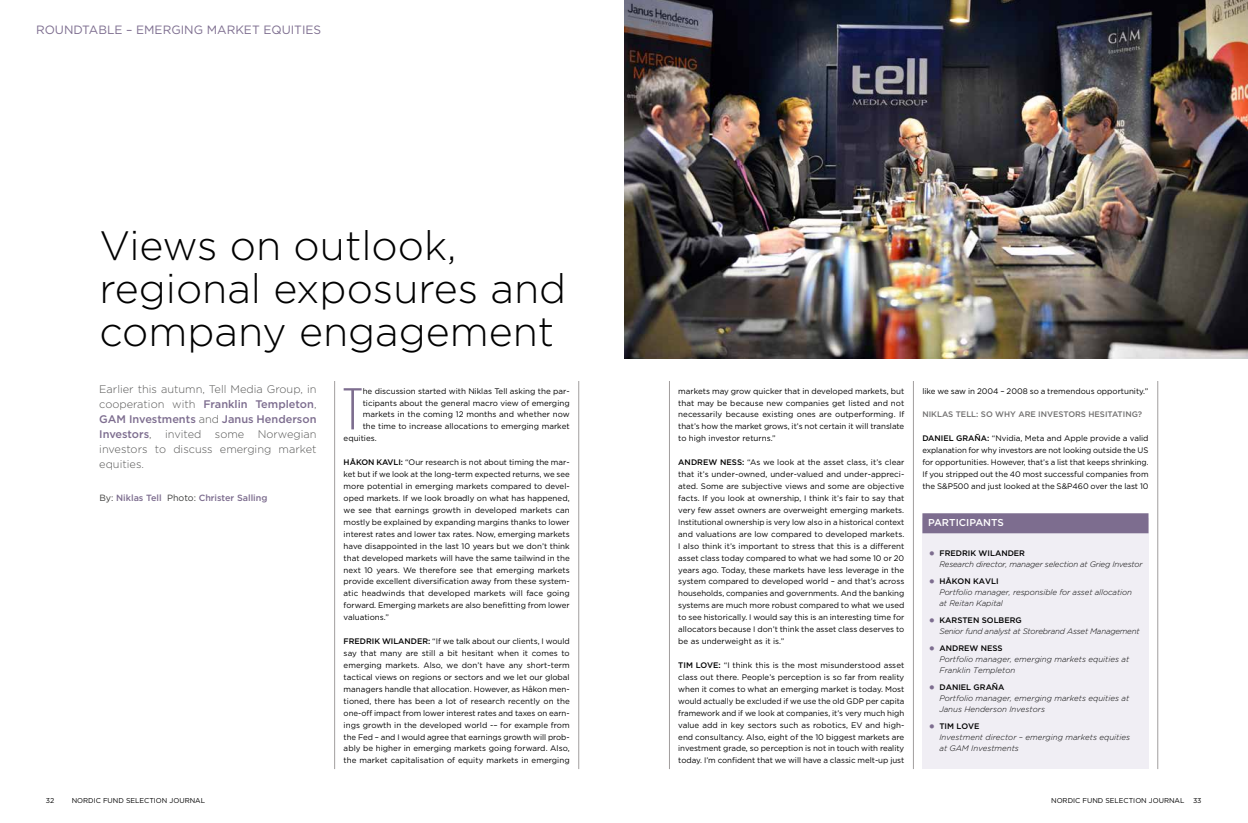
<style>
.page{position:relative;width:1248px;height:823px;background:#fff}
.page>*{position:absolute;margin:0;border:0;box-sizing:border-box;transform-origin:0 0}
.t1{font:300 condensed 61px "Myriad Pro";color:#7d6d8f}
.t2{font:300 41px/43px "Gotham";color:#000}
.t3{font:12px "Gotham";color:#7d6d8f}
.t4{font:300 11px/15px "Gotham";color:#575756;text-align:justify}
.t5{font:500 10px "Gotham";color:#fff}
.t6{font:500 9px "Gotham";color:#7d6d8f}
.t7{font:8px/11.9px "Gotham";color:#000;text-align:justify}
.t8{font:italic 300 8px/11.1px "Gotham";color:#000}
.t9{font:italic 300 8px/11.1px "Gotham";letter-spacing:-.025em;color:#000}
.t10{font:500 8px "Gotham";color:#706f6f}
.t11{font:7px "Gotham";color:#000}
.s1{font-weight:500;color:#7d6d8f}
.s2{font-weight:400;color:#3c3c3b}
.s3{font-weight:500}
.s4{font-weight:400;font-style:normal;font-size:16px;color:#7d6d8f}
.s5{font-weight:500;font-style:normal}
</style>
<div class="page">
<hr style="left:1157px;top:381px;width:1px;height:387px;background:#a19e9e">
<hr style="left:669px;top:381px;width:1px;height:387px;background:#a19e9e">
<hr style="left:913px;top:381px;width:1px;height:387px;background:#a19e9e">
<hr style="left:334px;top:381px;width:1px;height:387px;background:#a19e9e">
<hr style="left:578px;top:381px;width:1px;height:387px;background:#a19e9e">
<div style="left:922px;top:518px;width:226px;height:250px;background:#f0eef4"></div>
<div style="left:922px;top:513px;width:226px;height:20px;background:#7d6d8f"></div>
<img style="left:624px;top:0;width:623px;height:358px">
<h3 class="t3" style="left:36px;top:23px;width:287px">ROUNDTABLE – EMERGING MARKET EQUITIES</h3>
<h2 class="t2" style="left:99px;top:223px;width:468px">Views on outlook, regional exposures and company engagement</h2>
<h1 class="t1" style="left:342px;top:373px;width:22px">T</h1>
<p class="t7" style="left:362px;top:384px;width:208px">he discussion started with Niklas Tell asking the par-</p>
<h3 class="t4" style="left:99px;top:381px;width:219px">Earlier this autumn, Tell Media Group, in cooperation with <span class="s1">Franklin Templeton</span>, <span class="s1">GAM Investments</span> and <span class="s1">Janus Henderson Investors</span>, invited some Norwegian investors to discuss emerging market equities.</h3>
<p class="t6" style="left:99px;top:492px;width:169px"><span class="s2">By:</span> Niklas Tell <span class="s2">Photo:</span> Christer Salling</p>
<p class="t7" style="left:362px;top:396px;width:208px">ticipants about the general macro view of emerging</p>
<p class="t7" style="left:362px;top:408px;width:208px">markets in the coming 12 months and whether now</p>
<p class="t7" style="left:362px;top:420px;width:208px">the time to increase allocations to emerging market</p>
<p class="t7" style="left:343px;top:432px;width:35px">equities.</p>
<p class="t7" style="left:343px;top:456px;width:228px"><span class="s3">HÅKON KAVLI:</span> “Our research is not about timing the mar&shy;ket but if we look at the long-term expected returns, we see more potential in emerging markets compared to devel&shy;oped markets. If we look broadly on what has happened, we see that earnings growth in developed markets can mostly be explained by expanding margins thanks to lower interest rates and lower tax rates. Now, emerging markets have disappointed in the last 10 years but we don’t think that developed markets will have the same tailwind in the next 10 years. We therefore see that emerging markets provide excellent diversification away from these system&shy;atic headwinds that developed markets will face going forward. Emerging markets are also benefitting from lower valuations.”</p>
<p class="t7" style="left:343px;top:634px;width:228px"><span class="s3">FREDRIK WILANDER:</span> “If we talk about our clients, I would say that many are still a bit hesitant when it comes to emerging markets. Also, we don’t have any short-term tactical views on regions or sectors and we let our global managers handle that allocation. However, as Håkon men&shy;tioned, there has been a lot of research recently on the one-off impact from lower interest rates and taxes on earn&shy;ings growth in the developed world -– for example from the Fed – and I would agree that earnings growth will prob&shy;ably be higher in emerging markets going forward. Also, the market capitalisation of equity markets in emerging</p>
<p class="t7" style="left:678px;top:384px;width:227px">markets may grow quicker that in developed markets, but that may be because new companies get listed and not necessarily because existing ones are outperforming. If that’s how the market grows, it’s not certain it will translate to high investor returns.”</p>
<p class="t7" style="left:678px;top:456px;width:227px"><span class="s3">ANDREW NESS:</span> “As we look at the asset class, it’s clear that it’s under-owned, under-valued and under-appreci&shy;ated. Some are subjective views and some are objective facts. If you look at ownership, I think it’s fair to say that very few asset owners are overweight emerging markets.<br>Institutional ownership is very low also in a historical context and valuations are low compared to developed markets.<br>I also think it’s important to stress that this is a different asset class today compared to what we had some 10 or 20 years ago. Today, these markets have less leverage in the system compared to developed world – and that’s across households, companies and governments. And the banking systems are much more robust compared to what we used to see historically. I would say this is an interesting time for allocators because I don’t think the asset class deserves to be as underweight as it is.”</p>
<p class="t7" style="left:678px;top:658px;width:228px"><span class="s3">TIM LOVE:</span> “I think this is the most misunderstood asset class out there. People’s perception is so far from reality when it comes to what an emerging market is today. Most would actually be excluded if we use the old GDP per capita framework and if we look at companies, it’s very much high value add in key sectors such as robotics, EV and high&shy;end consultancy. Also, eight of the 10 biggest markets are investment grade, so perception is not in touch with reality today. I’m confident that we will have a classic melt-up just</p>
<p class="t7" style="left:922px;top:384px;width:227px">like we saw in 2004 – 2008 so a tremendous opportunity.”</p>
<p class="t10" style="left:922px;top:410px;width:221px">NIKLAS TELL: SO WHY ARE INVESTORS HESITATING?</p>
<p class="t7" style="left:922px;top:432px;width:228px"><span class="s3">DANIEL GRAÑA:</span> “Nvidia, Meta and Apple provide a valid explanation for why investors are not looking outside the US for opportunities. However, that’s a list that keeps shrinking.<br>If you stripped out the 40 most successful companies from the S&amp;P500 and just looked at the S&amp;P460 over the last 10</p>
<p class="t5" style="left:928px;top:517px;width:77px">PARTICIPANTS</p>
<p class="t9" style="left:939px;top:547px;width:204px;text-indent:-11px"><span class="s4">•</span> <span class="s5">FREDRIK WILANDER<br></span>Research director, manager selection at Grieg Investor</p>
<p class="t8" style="left:939px;top:575px;width:194px;text-indent:-11px"><span class="s4">•</span> <span class="s5">HÅKON KAVLI<br></span>Portfolio manager, responsible for asset allocation at Reitan Kapital</p>
<p class="t9" style="left:939px;top:614px;width:202px;text-indent:-11px"><span class="s4">•</span> <span class="s5">KARSTEN SOLBERG<br></span>Senior fund analyst at Storebrand Asset Management</p>
<p class="t8" style="left:939px;top:642px;width:191px;text-indent:-11px"><span class="s4">•</span> <span class="s5">ANDREW NESS<br></span>Portfolio manager, emerging markets equities at<br>Franklin Templeton</p>
<p class="t8" style="left:939px;top:681px;width:191px;text-indent:-11px"><span class="s4">•</span> <span class="s5">DANIEL GRAÑA<br></span>Portfolio manager, emerging markets equities at<br>Janus Henderson Investors</p>
<p class="t8" style="left:939px;top:720px;width:192px;text-indent:-11px"><span class="s4">•</span> <span class="s5">TIM LOVE<br></span>Investment director – emerging markets equities at GAM Investments</p>
<p class="t11" style="left:46px;top:795px;width:10px">32</p>
<p class="t11" style="left:72px;top:795px;width:135px">NORDIC FUND SELECTION JOURNAL</p>
<p class="t11" style="left:1051px;top:795px;width:152px">NORDIC FUND SELECTION JOURNAL 33</p>
</div>
